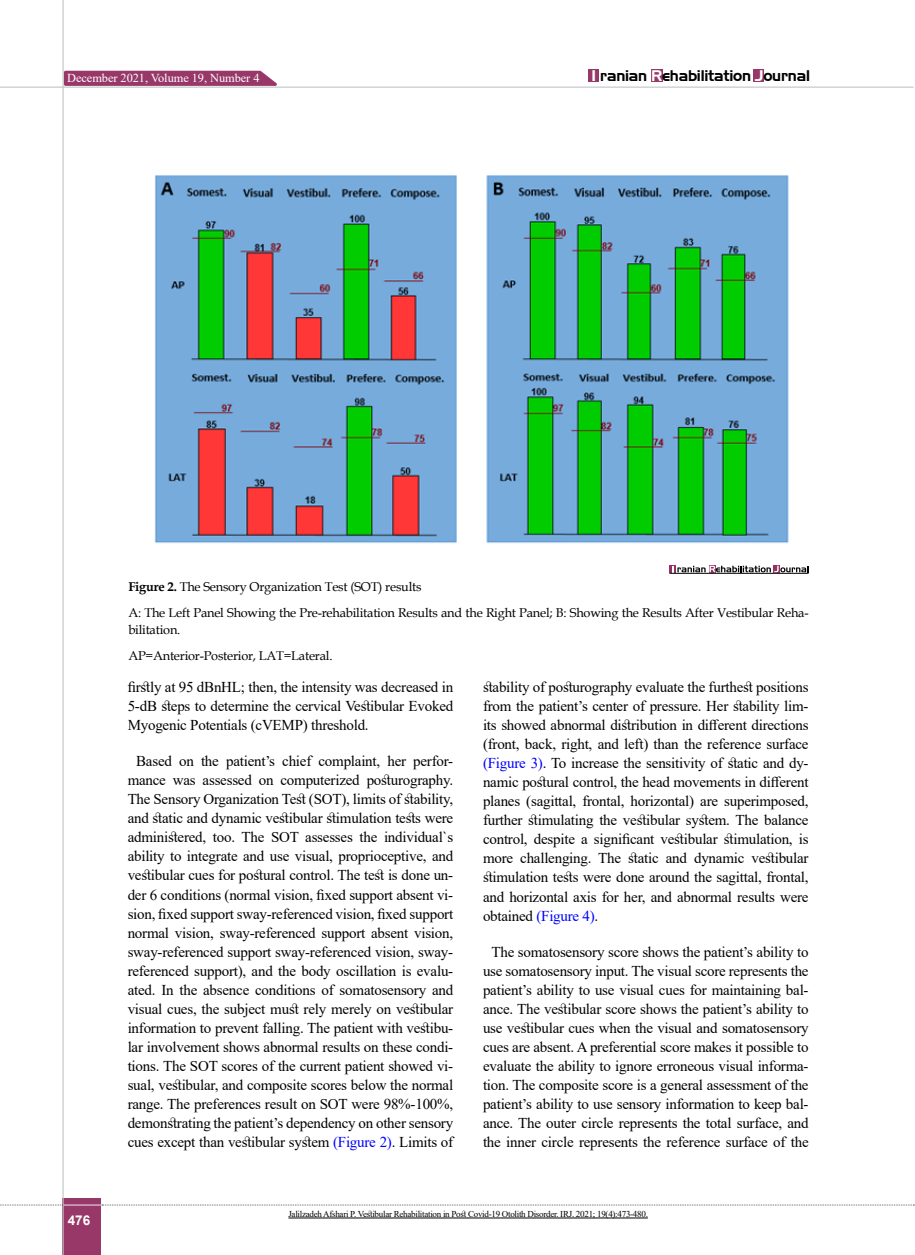
<style>
.page{position:relative;width:915px;height:1255px;background:#fff}
.page>*{position:absolute;margin:0;border:0;box-sizing:border-box;transform-origin:0 0}
.t1{font:15px/19px "Times New Roman";letter-spacing:-.015em;color:#000;text-align:justify}
.t2{font:15px "Aero";letter-spacing:-.015em;color:#000}
.t3{font:700 13.5px "Arial";color:#fff}
.t4{font:12.75px/26.2px "Book Antiqua";letter-spacing:-.015em;color:#000}
.t5{font:12.15px "Times New Roman";letter-spacing:-.005em;color:#fff}
.t6{font:9px "Times New Roman";letter-spacing:-.03em;color:#000}
.s1{color:#fff}
.s2{font-weight:700}
.s3{color:#00f}
</style>
<div class="page">
<div style="left:63px;top:1198px;width:38px;height:56px;background:#983868"></div>
<hr style="left:62px;top:0;width:2px;height:1254px;background:#c2c4c6">
<hr style="left:63px;top:1204px;width:38px;height:1px;background:#ebebec">
<svg style="left:0;top:1204px;width:63px;height:1px"></svg>
<svg style="left:102px;top:1204px;width:812px;height:1px"></svg>
<div style="left:588px;top:69px;width:10px;height:13px;background:#983868"></div>
<div style="left:650px;top:69px;width:12px;height:13px;background:#983868"></div>
<div style="left:752px;top:69px;width:11px;height:13px;background:#983868"></div>
<svg style="left:62px;top:69px;width:222px;height:18px;background:#ac6187"></svg>
<hr style="left:0;top:87px;width:913px;height:1px;background:#c2c4c6">
<img style="left:154px;top:175px;width:635px;height:369px">
<div style="left:669px;top:564px;width:6px;height:8px;background:#953263"></div>
<svg style="left:672px;top:565px;width:136px;height:7px"></svg>
<hr style="left:669px;top:573px;width:139px;height:1px;background:#000">
<hr style="left:288px;top:1217px;width:359px;height:1px;background:#000">
<p class="t5" style="left:67px;top:69px;width:194px">December 2021, Volume 19, Number 4</p>
<p class="t2" style="left:591px;top:67px;width:220px"><span class="s1">I</span> ranian <span class="s1">R</span>ehabilitation <span class="s1">J</span>ournal</p>
<p class="t4" style="left:128px;top:573px;width:681px"><span class="s2">Figure 2.</span> The Sensory Organization Test (SOT) results<br>A: The Left Panel Showing the Pre-rehabilitation Results and the Right Panel; B: Showing the Results After Vestibular Reha-</p>
<p class="t4" style="left:128px;top:616px;width:206px">bilitation.<br>AP=Anterior-Posterior, LAT=Lateral.</p>
<p class="t3" style="left:68px;top:1210px;width:24px">476</p>
<p class="t1" style="left:128px;top:677px;width:327px">firstly at 95 dBnHL; then, the intensity was decreased in 5-dB steps to determine the cervical Vestibular Evoked Myogenic Potentials (cVEMP) threshold.</p>
<p class="t1" style="left:128px;top:751px;width:327px;text-align:center">Based on the patient’s chief complaint, her perfor&shy;mance was assessed on computerized posturography.<br>The Sensory Organization Test (SOT), limits of stability, and static and dynamic vestibular stimulation tests were administered, too. The SOT assesses the individual`s ability to integrate and use visual, proprioceptive, and vestibular cues for postural control. The test is done un&shy;der 6 conditions (normal vision, fixed support absent vi&shy;sion, fixed support sway-referenced vision, fixed support normal vision, sway-referenced support absent vision, sway-referenced support sway-referenced vision, sway&shy;referenced support), and the body oscillation is evalu&shy;ated. In the absence conditions of somatosensory and visual cues, the subject must rely merely on vestibular information to prevent falling. The patient with vestibu&shy;lar involvement shows abnormal results on these condi&shy;tions. The SOT scores of the current patient showed vi&shy;sual, vestibular, and composite scores below the normal range. The preferences result on SOT were 98%-100%, demonstrating the patient’s dependency on other sensory cues except than vestibular system <span class="s3">(Figure 2)</span>. Limits of</p>
<p class="t1" style="left:483px;top:677px;width:327px">stability of posturography evaluate the furthest positions from the patient’s center of pressure. Her stability lim&shy;its showed abnormal distribution in different directions (front, back, right, and left) than the reference surface <span class="s3">(Figure 3)</span>. To increase the sensitivity of static and dy&shy;namic postural control, the head movements in different planes (sagittal, frontal, horizontal) are superimposed, further stimulating the vestibular system. The balance control, despite a significant vestibular stimulation, is more challenging. The static and dynamic vestibular stimulation tests were done around the sagittal, frontal, and horizontal axis for her, and abnormal results were obtained <span class="s3">(Figure 4)</span>.</p>
<p class="t1" style="left:483px;top:941px;width:327px;text-align:center">The somatosensory score shows the patient’s ability to use somatosensory input. The visual score represents the patient’s ability to use visual cues for maintaining bal&shy;ance. The vestibular score shows the patient’s ability to use vestibular cues when the visual and somatosensory cues are absent. A preferential score makes it possible to evaluate the ability to ignore erroneous visual informa&shy;tion. The composite score is a general assessment of the patient’s ability to use sensory information to keep bal&shy;ance. The outer circle represents the total surface, and the inner circle represents the reference surface of the</p>
<p class="t6" style="left:288px;top:1207px;width:361px">Jalilzadeh Afshari P. Vestibular Rehabilitation in Post Covid-19 Otolith Disorder. IRJ. 2021; 19(4):473-480.</p>
</div>
